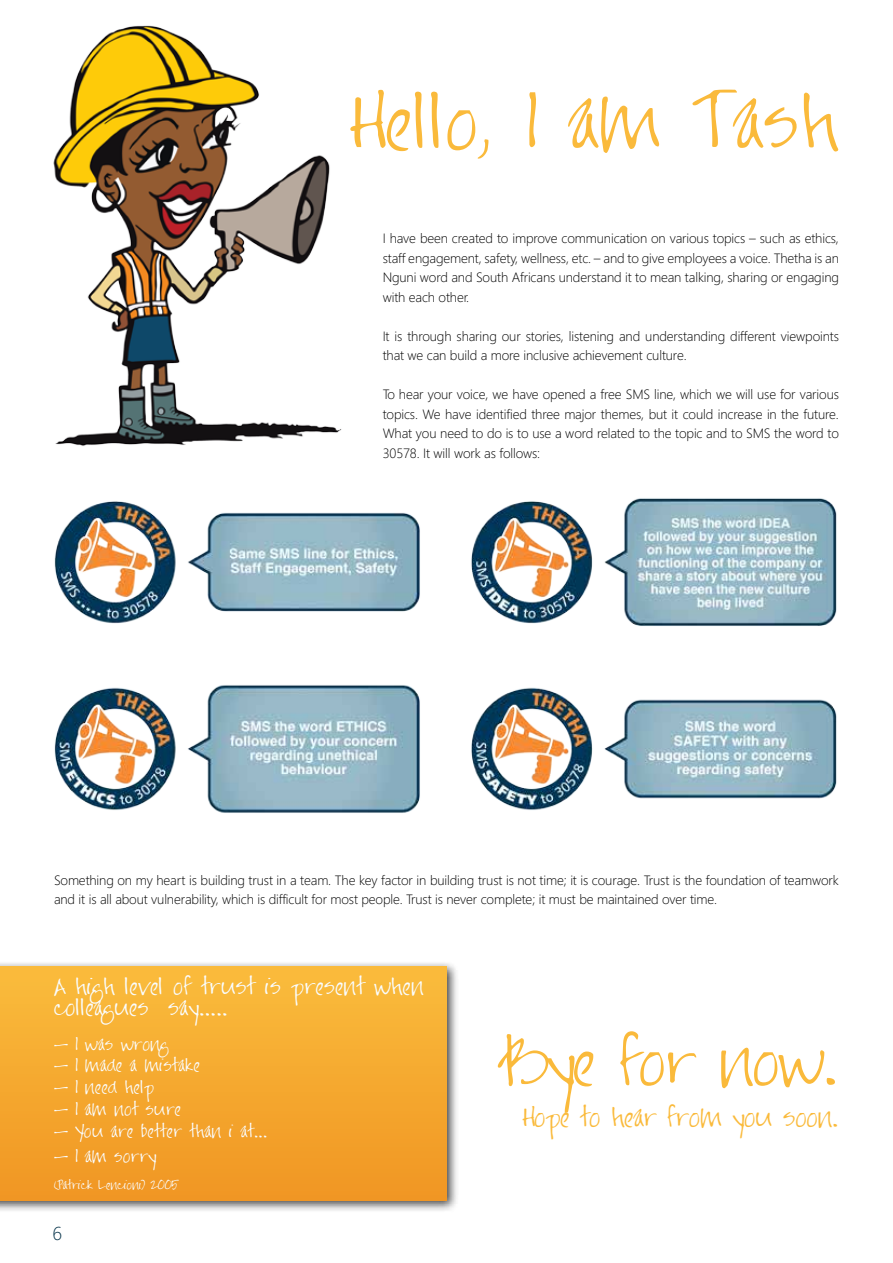
<style>
.page{position:relative;width:893px;height:1263px;background:#fff}
.page>*{position:absolute;margin:0;border:0;box-sizing:border-box;transform-origin:0 0}
.t1{font:64.5px "Jayne Print Hand";color:#faba3b}
.t2{font:54px "Jayne Print Hand";letter-spacing:-.04em;color:#faba3b}
.t3{font:22.5px "Jayne Print Hand";letter-spacing:-.02em;color:#faba3b}
.t4{font:19.5px/21.8px "Jayne Print Hand";color:#fafdff}
.t5{font:300 18.6px "Segoe WP";color:#023047}
.t6{font:15px "Jayne Print Hand";color:#fafdff}
.t7{font:300 13.5px/19.5px "Segoe WP";letter-spacing:-.01em;color:#000;text-align:justify}
.t8{font:10.5px "Jayne Print Hand";color:#fafdff}
.s1{color:#faba3c}
</style>
<div class="page">
<img style="left:53px;top:25px;width:289px;height:421px">
<img style="left:54px;top:498px;width:783px;height:315px">
<div style="left:0;top:961px;width:459px;height:252px;background:#000;opacity:.75"></div>
<div style="left:0;top:967px;width:447px;height:234px;background:linear-gradient(to bottom,#fabc3c,#f09623)"></div>
<h1 class="t1" style="left:350px;top:87px;width:491px">Hello, I <span class="s1">am</span> Tash</h1>
<p class="t7" style="left:383px;top:228px;width:458px">I have been created to improve communication on various topics – such as ethics, staff engagement, safety, wellness, etc. – and to give employees a voice. Thetha is an Nguni word and South Africans understand it to mean talking, sharing or engaging with each other.</p>
<p class="t7" style="left:383px;top:326px;width:458px">It is through sharing our stories, listening and understanding different viewpoints that we can build a more inclusive achievement culture.</p>
<p class="t7" style="left:383px;top:384px;width:458px">To hear your voice, we have opened a free SMS line, which we will use for various topics. We have identified three major themes, but it could increase in the future.<br>What you need to do is to use a word related to the topic and to SMS the word to 30578. It will work as follows:</p>
<p class="t7" style="left:54px;top:870px;width:786px">Something on my heart is building trust in a team. The key factor in building trust is not time; it is courage. Trust is the foundation of teamwork and it is all about vulnerability, which is difficult for most people. Trust is never complete; it must be maintained over time.</p>
<h3 class="t4" style="left:54px;top:976px;width:372px">A high level of trust is present when colleagues say.....</h3>
<p class="t6" style="left:54px;top:1036px;width:116px">- I was wrong</p>
<p class="t6" style="left:54px;top:1057px;width:147px">- I made a mistake</p>
<p class="t6" style="left:54px;top:1079px;width:101px">- I need help</p>
<p class="t6" style="left:54px;top:1101px;width:129px">- I am not sure</p>
<p class="t6" style="left:54px;top:1123px;width:215px">- You are better than i at...</p>
<p class="t6" style="left:54px;top:1148px;width:104px">- I am sorry</p>
<p class="t8" style="left:54px;top:1179px;width:125px">(Patrick Lencioni) 2005</p>
<h3 class="t5" style="left:52px;top:1221px;width:11px">6</h3>
<h2 class="t2" style="left:501px;top:1033px;width:340px">Bye for now.</h2>
<h3 class="t3" style="left:522px;top:1105px;width:318px">Hope to hear from you soon.</h3>
</div>
